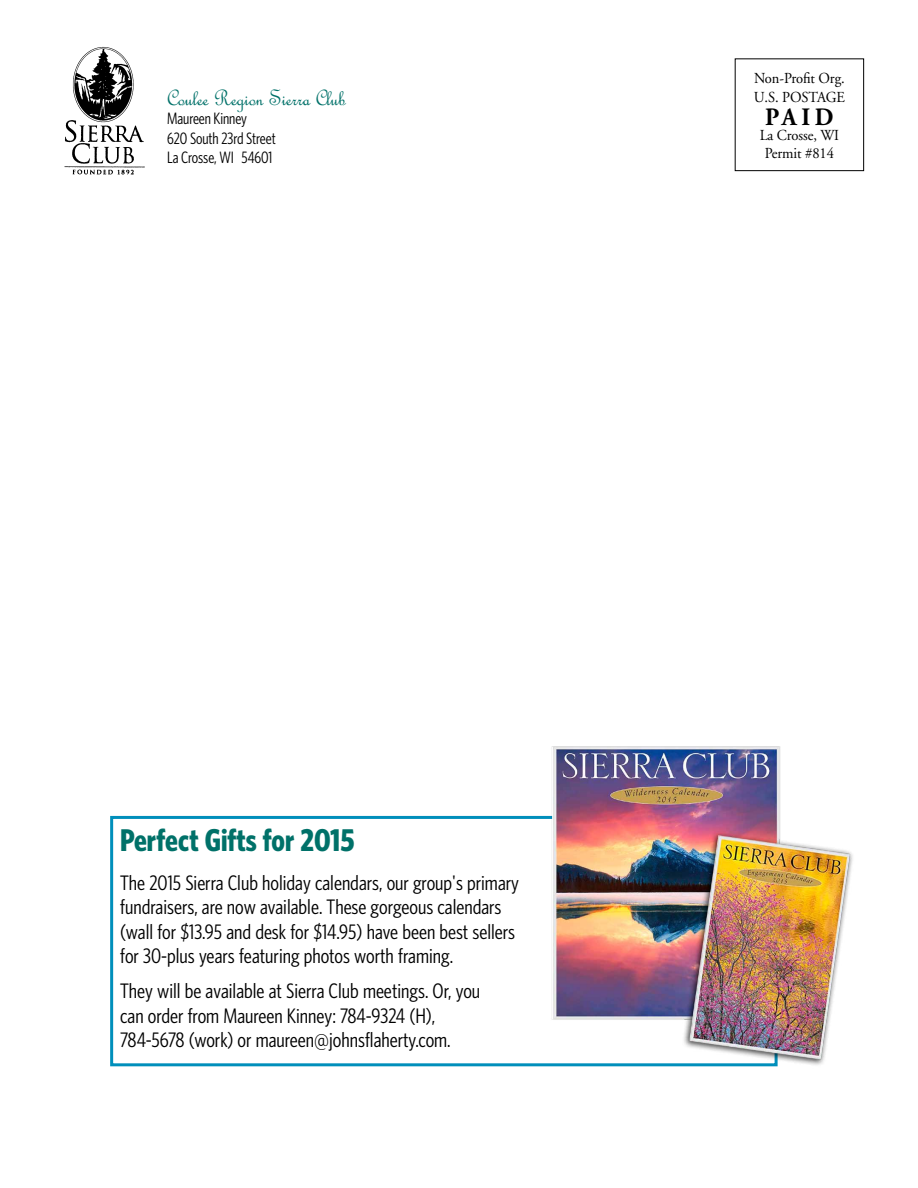
<style>
.page{position:relative;width:918px;height:1188px;background:#fff}
.page>*{position:absolute;margin:0;border:0;box-sizing:border-box;transform-origin:0 0}
.t1{font:700 31.5px "Whitney Condensed";color:#007169;scale:.95 1}
.t2{font:700 25.05px "Adobe Garamond";color:#000;scale:.95 1}
.t3{font:24px "French Script";letter-spacing:-.005em;color:#007169;scale:.95 1}
.t4{font:21px/24.6px "Whitney Condensed";color:#000}
.t5{font:16.5px/19.5px "Whitney Condensed";letter-spacing:-.005em;color:#000;scale:.95 1}
.t6{font:15.3px/19.5px "Adobe Garamond";letter-spacing:-.005em;color:#000;scale:.95 1}
</style>
<div class="page">
<img style="left:64px;top:46px;width:81px;height:129px">
<div style="left:735px;top:59px;width:129px;height:112px;border:1px solid #000"></div>
<div style="left:110px;top:816px;width:668px;height:250px;border:3px solid #008fbb"></div>
<img style="left:546px;top:746px;width:307px;height:321px">
<p class="t3" style="left:167px;top:85px;width:189px">Coulee Region Sierra Club</p>
<p class="t5" style="left:167px;top:109px;width:116px">Maureen Kinney<br>620 South 23rd Street<br>La Crosse, WI 54601</p>
<p class="t6" style="left:754px;top:69px;width:98px">Non-Profit Org.<br>U.S. POSTAGE</p>
<p class="t2" style="left:765px;top:103px;width:74px">PAID</p>
<p class="t6" style="left:760px;top:126px;width:85px;line-height:18px;text-align:center">La Crosse, WI<br>Permit #814</p>
<h1 class="t1" style="left:120px;top:820px;width:248px">Perfect Gifts for 2015</h1>
<p class="t4" style="left:120px;top:870px;width:400px">The 2015 Sierra Club holiday calendars, our group's primary fundraisers, are now available. These gorgeous calendars (wall for $13.95 and desk for $14.95) have been best sellers for 30-plus years featuring photos worth framing.</p>
<p class="t4" style="left:120px;top:978px;width:362px">They will be available at Sierra Club meetings. Or, you can order from Maureen Kinney: 784-9324 (H),<br>784-5678 (work) or maureen@johnsflaherty.com.</p>
</div>
